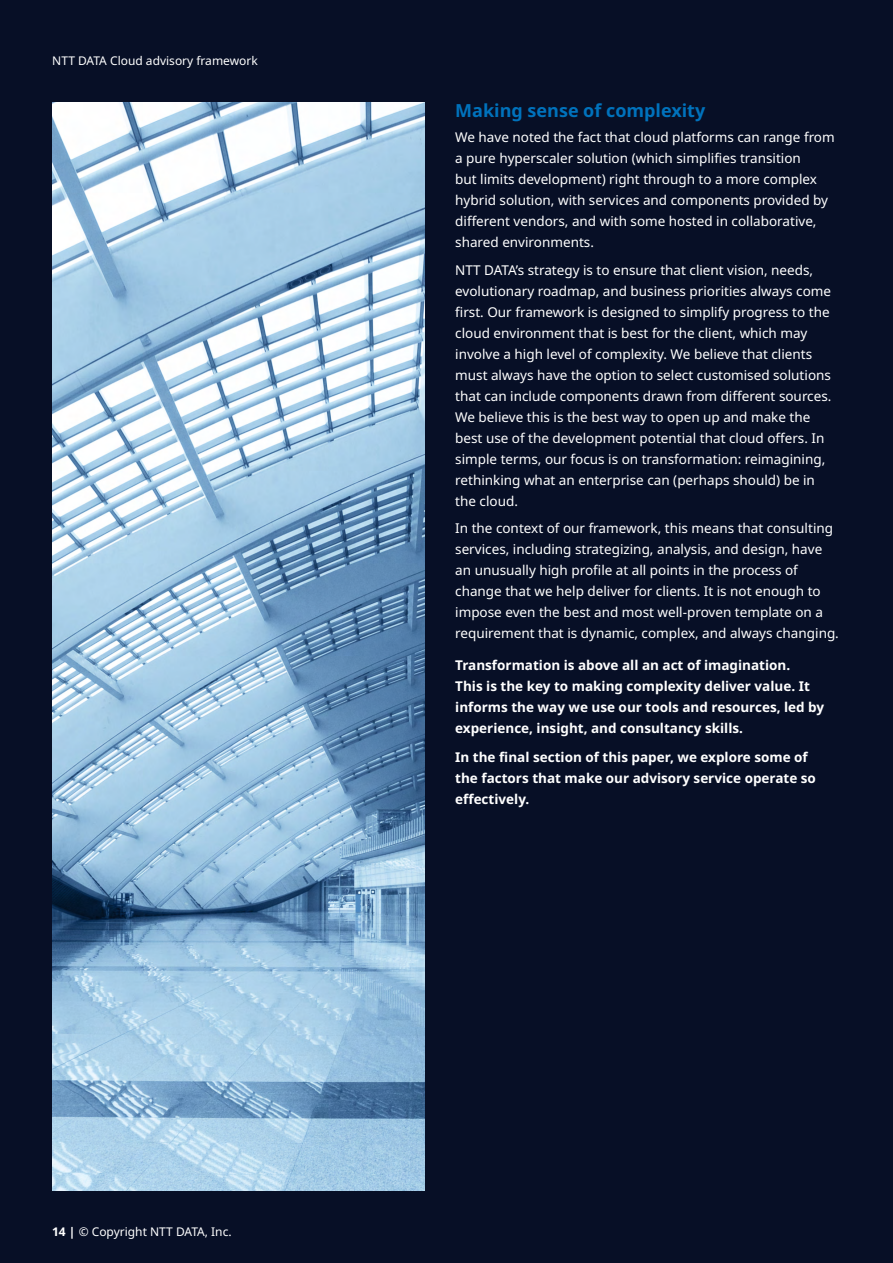
<style>
.page{position:relative;width:893px;height:1263px;background:#070f26}
.page>*{position:absolute;margin:0;border:0;box-sizing:border-box;transform-origin:0 0}
.t1{font:700 18px "Noto Sans";color:#0072bc}
.t2{font:13.5px/21px "Noto Sans";color:#fff}
.t3{font:700 13.5px/21px "Noto Sans";color:#fff}
.t4{font:12px "Noto Sans";color:#fff}
.s1{font-weight:700}
</style>
<div class="page">
<img style="left:52px;top:102px;width:372px;height:1089px">
<p class="t4" style="left:52px;top:52px;width:207px">NTT DATA Cloud advisory framework</p>
<p class="t4" style="left:52px;top:1223px;width:181px"><span class="s1">14 |</span> © Copyright NTT DATA, Inc.</p>
<h1 class="t1" style="left:455px;top:98px;width:252px">Making sense of complexity</h1>
<p class="t2" style="left:455px;top:127px;width:381px">We have noted the fact that cloud platforms can range from a pure hyperscaler solution (which simplifies transition<br>but limits development) right through to a more complex hybrid solution, with services and components provided by different vendors, and with some hosted in collaborative, shared environments.</p>
<p class="t2" style="left:455px;top:260px;width:378px">NTT DATA’s strategy is to ensure that client vision, needs, evolutionary roadmap, and business priorities always come first. Our framework is designed to simplify progress to the cloud environment that is best for the client, which may involve a high level of complexity. We believe that clients must always have the option to select customised solutions that can include components drawn from different sources.<br>We believe this is the best way to open up and make the best use of the development potential that cloud offers. In simple terms, our focus is on transformation: reimagining, rethinking what an enterprise can (perhaps should) be in the cloud.</p>
<p class="t2" style="left:455px;top:518px;width:385px">In the context of our framework, this means that consulting services, including strategizing, analysis, and design, have an unusually high profile at all points in the process of change that we help deliver for clients. It is not enough to impose even the best and most well-proven template on a requirement that is dynamic, complex, and always changing.</p>
<p class="t3" style="left:455px;top:655px;width:370px">Transformation is above all an act of imagination.<br>This is the key to making complexity deliver value. It informs the way we use our tools and resources, led by experience, insight, and consultancy skills.</p>
<p class="t3" style="left:455px;top:747px;width:362px">In the final section of this paper, we explore some of the factors that make our advisory service operate so effectively.</p>
</div>
